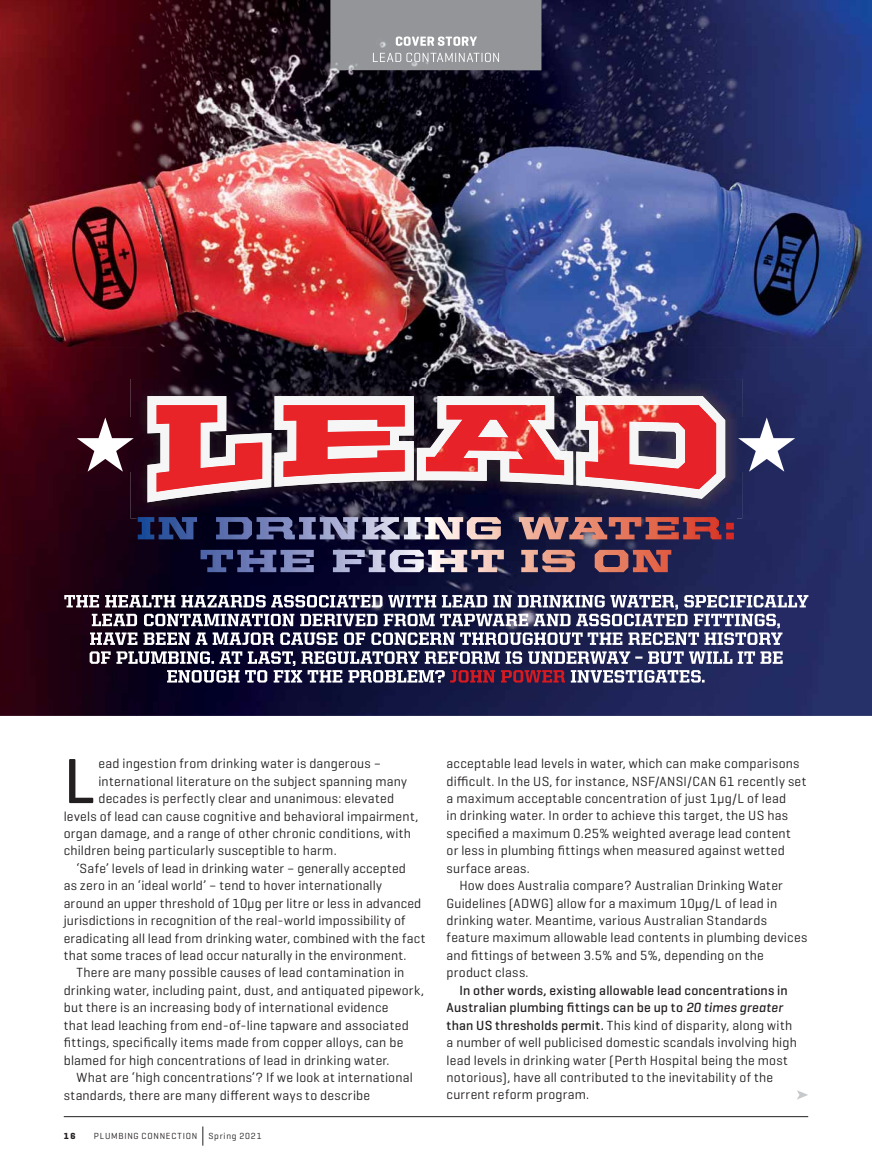
<style>
.page{position:relative;width:872px;height:1174px;background:#fff}
.page>*{position:absolute;margin:0;border:0;box-sizing:border-box;transform-origin:0 0}
.t1{font:500 64.8px "Geogrotesque";color:#231f20}
.t2{font:13.5px/17.4px "Geogrotesque";letter-spacing:.015em;color:#231f20}
.t3{font:9px "Geogrotesque";letter-spacing:.08em;color:#231f20}
.t4{font:700 9px "Geogrotesque";color:#231f20}
.s1{font-weight:500}
.s2{font-weight:500;font-style:italic}
</style>
<div class="page">
<hr style="left:64px;top:1116px;width:744px;height:1px;background:#231f20">
<svg style="left:202px;top:1126px;width:1px;height:19px"></svg>
<svg style="left:797px;top:1090px;width:11px;height:9px"></svg>
<img style="left:0;top:0;width:346px;height:347px">
<img style="left:504px;top:0;width:368px;height:399px">
<img style="left:346px;top:70px;width:158px;height:309px">
<img style="left:0;top:347px;width:136px;height:369px">
<img style="left:136px;top:347px;width:211px;height:32px">
<img style="left:715px;top:399px;width:157px;height:317px">
<img style="left:136px;top:518px;width:579px;height:198px">
<div style="left:331px;top:0;width:210px;height:70px;background:#939598"></div>
<img style="left:396px;top:37px;width:81px;height:9px">
<img style="left:464px;top:53px;width:35px;height:9px">
<img style="left:373px;top:53px;width:91px;height:9px">
<img style="left:138px;top:518px;width:596px;height:21px">
<img style="left:200px;top:550px;width:471px;height:22px">
<img style="left:130px;top:379px;width:612px;height:139px">
<img style="left:147px;top:396px;width:124px;height:106px">
<img style="left:156px;top:405px;width:106px;height:87px">
<img style="left:274px;top:396px;width:140px;height:91px">
<img style="left:283px;top:405px;width:122px;height:72px">
<img style="left:417px;top:396px;width:156px;height:89px">
<img style="left:426px;top:405px;width:138px;height:70px">
<img style="left:576px;top:396px;width:149px;height:103px">
<img style="left:585px;top:405px;width:131px;height:84px">
<img style="left:64px;top:595px;width:744px;height:14px">
<img style="left:64px;top:595px;width:219px;height:12px">
<img style="left:92px;top:614px;width:688px;height:14px">
<img style="left:92px;top:614px;width:243px;height:12px">
<img style="left:326px;top:632px;width:456px;height:13px">
<img style="left:90px;top:632px;width:236px;height:13px">
<img style="left:89px;top:651px;width:694px;height:15px">
<img style="left:90px;top:651px;width:234px;height:15px">
<img style="left:406px;top:670px;width:39px;height:12px">
<img style="left:167px;top:670px;width:239px;height:12px">
<img style="left:450px;top:670px;width:121px;height:12px">
<img style="left:571px;top:670px;width:133px;height:12px">
<svg style="left:77px;top:416px;width:57px;height:55px"></svg>
<svg style="left:738px;top:416px;width:57px;height:55px"></svg>
<h1 class="t1" style="left:64px;top:751px;width:33px">L</h1>
<p class="t2" style="left:98px;top:755px;width:284px">ead ingestion from drinking water is dangerous –</p>
<p class="t2" style="left:98px;top:773px;width:310px">international literature on the subject spanning many</p>
<p class="t2" style="left:98px;top:790px;width:297px">decades is perfectly clear and unanimous: elevated</p>
<p class="t2" style="left:64px;top:808px;width:356px">levels of lead can cause cognitive and behavioral impairment,</p>
<p class="t2" style="left:64px;top:825px;width:349px">organ damage, and a range of other chronic conditions, with</p>
<p class="t2" style="left:64px;top:843px;width:274px">children being particularly susceptible to harm.</p>
<p class="t2" style="left:77px;top:860px;width:331px">‘Safe’ levels of lead in drinking water – generally accepted</p>
<p class="t2" style="left:64px;top:877px;width:320px">as zero in an ‘ideal world’ – tend to hover internationally</p>
<p class="t2" style="left:64px;top:895px;width:359px">around an upper threshold of 10μg per litre or less in advanced</p>
<p class="t2" style="left:64px;top:912px;width:343px">jurisdictions in recognition of the real-world impossibility of</p>
<p class="t2" style="left:64px;top:930px;width:363px">eradicating all lead from drinking water, combined with the fact</p>
<p class="t2" style="left:64px;top:947px;width:344px">that some traces of lead occur naturally in the environment.</p>
<p class="t2" style="left:77px;top:965px;width:329px">There are many possible causes of lead contamination in</p>
<p class="t2" style="left:64px;top:982px;width:362px">drinking water, including paint, dust, and antiquated pipework,</p>
<p class="t2" style="left:64px;top:999px;width:326px">but there is an increasing body of international evidence</p>
<p class="t2" style="left:64px;top:1017px;width:346px">that lead leaching from end-of-line tapware and associated</p>
<p class="t2" style="left:64px;top:1034px;width:341px">fittings, specifically items made from copper alloys, can be</p>
<p class="t2" style="left:64px;top:1052px;width:327px">blamed for high concentrations of lead in drinking water.</p>
<p class="t2" style="left:77px;top:1069px;width:338px">What are ‘high concentrations’? If we look at international</p>
<p class="t2" style="left:64px;top:1087px;width:308px">standards, there are many different ways to describe</p>
<p class="t4" style="left:64px;top:1130px;width:13px">16</p>
<p class="t3" style="left:94px;top:1132px;width:169px">PLUMBING CONNECTION Spring 2021</p>
<p class="t2" style="left:446px;top:755px;width:354px">acceptable lead levels in water, which can make comparisons</p>
<p class="t2" style="left:446px;top:773px;width:361px">difficult. In the US, for instance, NSF/ANSI/CAN 61 recently set</p>
<p class="t2" style="left:446px;top:790px;width:341px">a maximum acceptable concentration of just 1µg/L of lead</p>
<p class="t2" style="left:446px;top:808px;width:343px">in drinking water. In order to achieve this target, the US has</p>
<p class="t2" style="left:446px;top:825px;width:346px">specified a maximum 0.25% weighted average lead content</p>
<p class="t2" style="left:446px;top:842px;width:340px">or less in plumbing fittings when measured against wetted</p>
<p class="t2" style="left:446px;top:860px;width:85px">surface areas.</p>
<p class="t2" style="left:459px;top:877px;width:325px">How does Australia compare? Australian Drinking Water</p>
<p class="t2" style="left:446px;top:895px;width:332px">Guidelines (ADWG) allow for a maximum 10μg/L of lead in</p>
<p class="t2" style="left:446px;top:912px;width:322px">drinking water. Meantime, various Australian Standards</p>
<p class="t2" style="left:446px;top:930px;width:362px">feature maximum allowable lead contents in plumbing devices</p>
<p class="t2" style="left:446px;top:947px;width:319px">and fittings of between 3.5% and 5%, depending on the</p>
<p class="t2" style="left:446px;top:964px;width:83px">product class.</p>
<p class="t2" style="left:446px;top:982px;width:352px;text-indent:13px"><span class="s1">In other words, existing allowable lead concentrations in Australian plumbing fittings can be up to</span> <span class="s2">20 times greater </span><span class="s1">than US thresholds permit.</span> This kind of disparity, along with a number of well publicised domestic scandals involving high lead levels in drinking water (Perth Hospital being the most notorious), have all contributed to the inevitability of the current reform program.</p>
</div>
